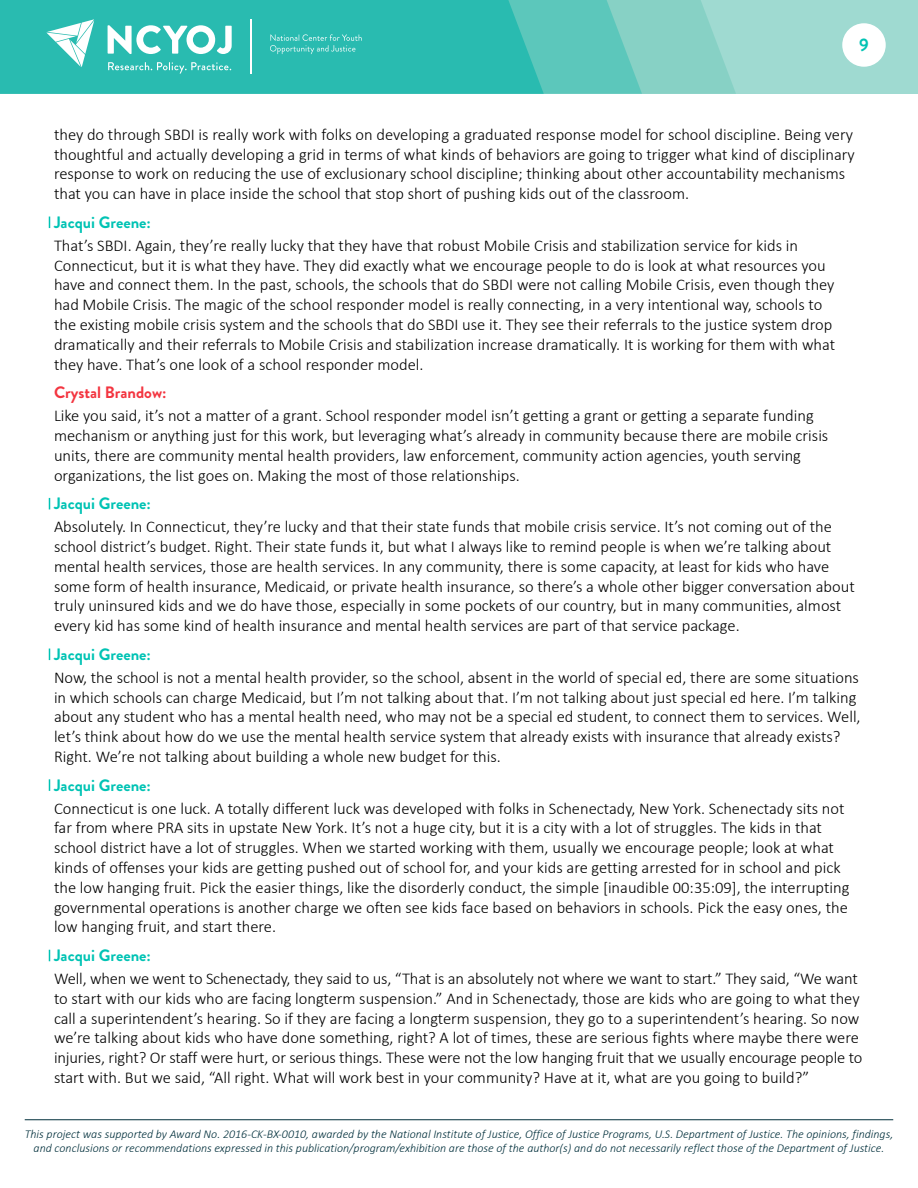
<style>
.page{position:relative;width:918px;height:1188px;background:#fff}
.page>*{position:absolute;margin:0;border:0;box-sizing:border-box;transform-origin:0 0}
.t1{font:700 18px "Brandon Grotesque";color:#00c3b4}
.t2{font:300 16.5px/19.8px "Calibri";color:#000}
.Speaker_2{font:700 16.5px "Brandon Grotesque";color:#00c3b4}
.speaker_no_border{font:700 16.5px "Brandon Grotesque";color:#f33540}
.t3{font:italic 300 12px/14.4px "Calibri";color:#002f3b;text-align:center}
</style>
<div class="page">
<hr style="left:25px;top:1119px;width:868px;height:1px;background:#002f3b">
<div style="left:0;top:0;width:918px;height:94px;background:#9fdad1"></div>
<svg style="left:642px;top:0;width:94px;height:94px;fill:#87d1c5"></svg>
<svg style="left:544px;top:0;width:98px;height:94px;fill:#5cc7bb"></svg>
<div style="left:0;top:0;width:544px;height:94px;background:#29bbb0"></div>
<div style="left:842px;top:23px;width:44px;height:44px;background:#fff;border-radius:50%"></div>
<svg style="left:270px;top:34px;width:92px;height:20px"></svg>
<hr style="left:250px;top:20px;width:2px;height:54px;background:#fff">
<svg style="left:46px;top:19px;width:48px;height:48px"></svg>
<svg style="left:108px;top:62px;width:123px;height:12px"></svg>
<svg style="left:108px;top:25px;width:124px;height:29px"></svg>
<svg style="left:49px;top:779px;width:1px;height:12px"></svg>
<p class="t1" style="left:859px;top:33px;width:11px">9</p>
<p class="t2" style="left:54px;top:124px;width:802px">they do through SBDI is really work with folks on developing a graduated response model for school discipline. Being very thoughtful and actually developing a grid in terms of what kinds of behaviors are going to trigger what kind of disciplinary response to work on reducing the use of exclusionary school discipline; thinking about other accountability mechanisms that you can have in place inside the school that stop short of pushing kids out of the classroom.</p>
<p class="Speaker_2" style="left:54px;top:211px;width:99px">Jacqui Greene:</p>
<p class="t2" style="left:54px;top:235px;width:783px">That’s SBDI. Again, they’re really lucky that they have that robust Mobile Crisis and stabilization service for kids in Connecticut, but it is what they have. They did exactly what we encourage people to do is look at what resources you have and connect them. In the past, schools, the schools that do SBDI were not calling Mobile Crisis, even though they had Mobile Crisis. The magic of the school responder model is really connecting, in a very intentional way, schools to the existing mobile crisis system and the schools that do SBDI use it. They see their referrals to the justice system drop dramatically and their referrals to Mobile Crisis and stabilization increase dramatically. It is working for them with what they have. That’s one look of a school responder model.</p>
<p class="speaker_no_border" style="left:54px;top:381px;width:114px">Crystal Brandow:</p>
<p class="t2" style="left:54px;top:406px;width:776px">Like you said, it’s not a matter of a grant. School responder model isn’t getting a grant or getting a separate funding mechanism or anything just for this work, but leveraging what’s already in community because there are mobile crisis units, there are community mental health providers, law enforcement, community action agencies, youth serving organizations, the list goes on. Making the most of those relationships.</p>
<p class="Speaker_2" style="left:54px;top:492px;width:99px">Jacqui Greene:</p>
<p class="t2" style="left:54px;top:517px;width:802px">Absolutely. In Connecticut, they’re lucky and that their state funds that mobile crisis service. It’s not coming out of the school district’s budget. Right. Their state funds it, but what I always like to remind people is when we’re talking about mental health services, those are health services. In any community, there is some capacity, at least for kids who have some form of health insurance, Medicaid, or private health insurance, so there’s a whole other bigger conversation about truly uninsured kids and we do have those, especially in some pockets of our country, but in many communities, almost every kid has some kind of health insurance and mental health services are part of that service package.</p>
<p class="Speaker_2" style="left:54px;top:643px;width:99px">Jacqui Greene:</p>
<p class="t2" style="left:54px;top:667px;width:808px">Now, the school is not a mental health provider, so the school, absent in the world of special ed, there are some situations in which schools can charge Medicaid, but I’m not talking about that. I’m not talking about just special ed here. I’m talking about any student who has a mental health need, who may not be a special ed student, to connect them to services. Well, let’s think about how do we use the mental health service system that already exists with insurance that already exists?<br>Right. We’re not talking about building a whole new budget for this.</p>
<p class="Speaker_2" style="left:54px;top:774px;width:99px">Jacqui Greene:</p>
<p class="t2" style="left:54px;top:798px;width:797px">Connecticut is one luck. A totally different luck was developed with folks in Schenectady, New York. Schenectady sits not far from where PRA sits in upstate New York. It’s not a huge city, but it is a city with a lot of struggles. The kids in that school district have a lot of struggles. When we started working with them, usually we encourage people; look at what kinds of offenses your kids are getting pushed out of school for, and your kids are getting arrested for in school and pick the low hanging fruit. Pick the easier things, like the disorderly conduct, the simple [inaudible 00:35:09], the interrupting governmental operations is another charge we often see kids face based on behaviors in schools. Pick the easy ones, the low hanging fruit, and start there.</p>
<p class="Speaker_2" style="left:54px;top:944px;width:99px">Jacqui Greene:</p>
<p class="t2" style="left:54px;top:969px;width:810px">Well, when we went to Schenectady, they said to us, “That is an absolutely not where we want to start.” They said, “We want to start with our kids who are facing longterm suspension.” And in Schenectady, those are kids who are going to what they call a superintendent’s hearing. So if they are facing a longterm suspension, they go to a superintendent’s hearing. So now we’re talking about kids who have done something, right? A lot of times, these are serious fights where maybe there were injuries, right? Or staff were hurt, or serious things. These were not the low hanging fruit that we usually encourage people to start with. But we said, “All right. What will work best in your community? Have at it, what are you going to build?”</p>
<p class="t3" style="left:25px;top:1126px;width:870px">This project was supported by Award No. 2016-CK-BX-0010, awarded by the National Institute of Justice, Office of Justice Programs, U.S. Department of Justice. The opinions, findings, and conclusions or recommendations expressed in this publication/program/exhibition are those of the author(s) and do not necessarily reflect those of the Department of Justice.</p>
</div>
